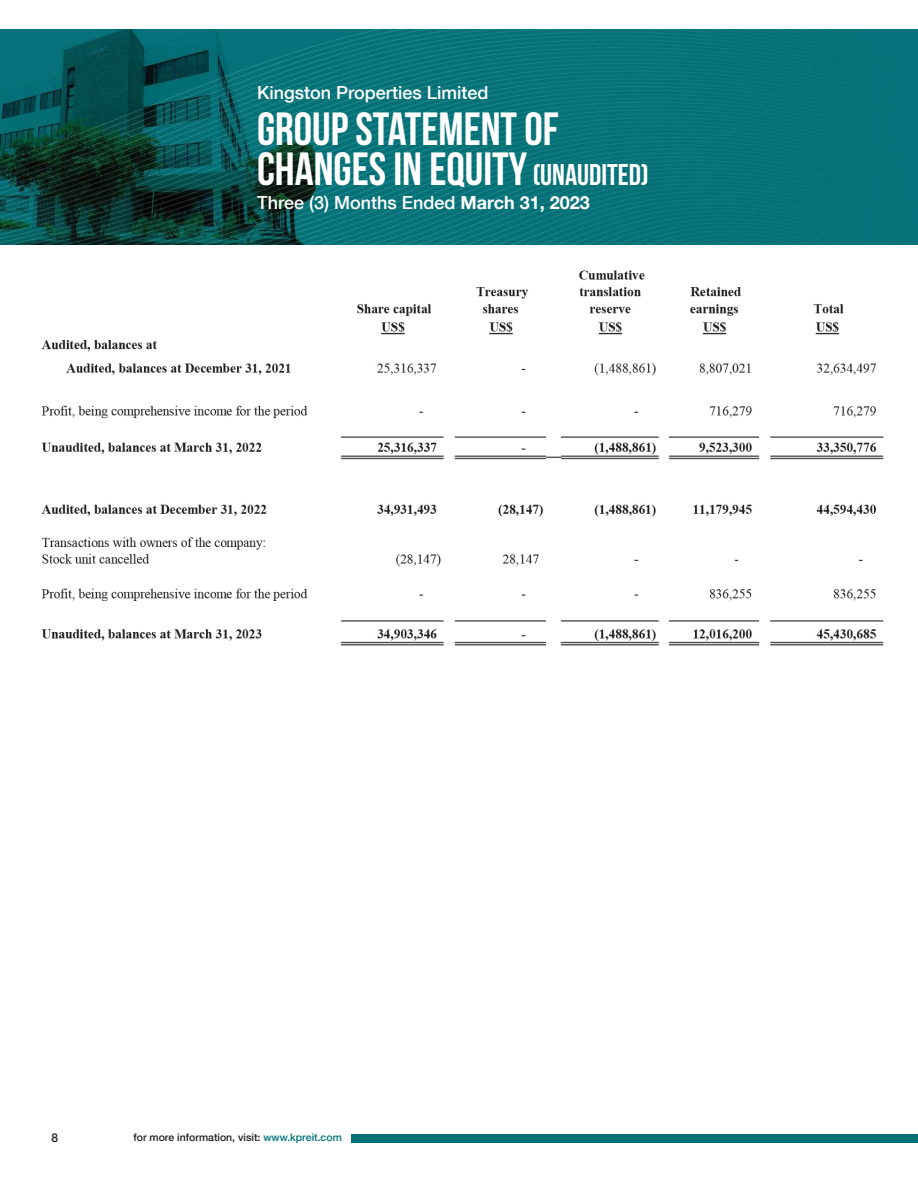
<style>
.page{position:relative;width:918px;height:1188px;background:#fff}
.page>*{position:absolute;margin:0;border:0;box-sizing:border-box;transform-origin:0 0}
.t1{font:46.5px/40.5px "Bebas Neue";color:#fff}
.t2{font:500 18px "Helvetica Neue";color:#fff}
.t3{font:500 12px "Helvetica Neue";color:#221f1f}
.t4{font:500 10.5px "Helvetica Neue";color:#221f1f}
.s1{font-size:30px}
.s2{font-weight:700}
.s3{color:#007278}
</style>
<div class="page">
<div style="left:351px;top:1134px;width:567px;height:9px;background:#007278"></div>
<img style="left:0;top:29px;width:918px;height:215px">
<img style="left:41px;top:270px;width:843px;height:376px">
<p class="t2" style="left:257px;top:86px;width:233px">Kingston Properties Limited</p>
<h1 class="t1" style="left:257px;top:109px;width:393px">GROUP STATEMENT OF<br>CHANGES IN EQUITY <span class="s1">(UNAUDITED)</span></h1>
<p class="t2" style="left:257px;top:196px;width:334px">Three (3) Months Ended <span class="s2">March 31, 2023</span></p>
<p class="t3" style="left:52px;top:1133px;width:8px">8</p>
<p class="t4" style="left:133px;top:1133px;width:210px">for more information, visit: <span class="s3">www.kpreit.com</span></p>
</div>
